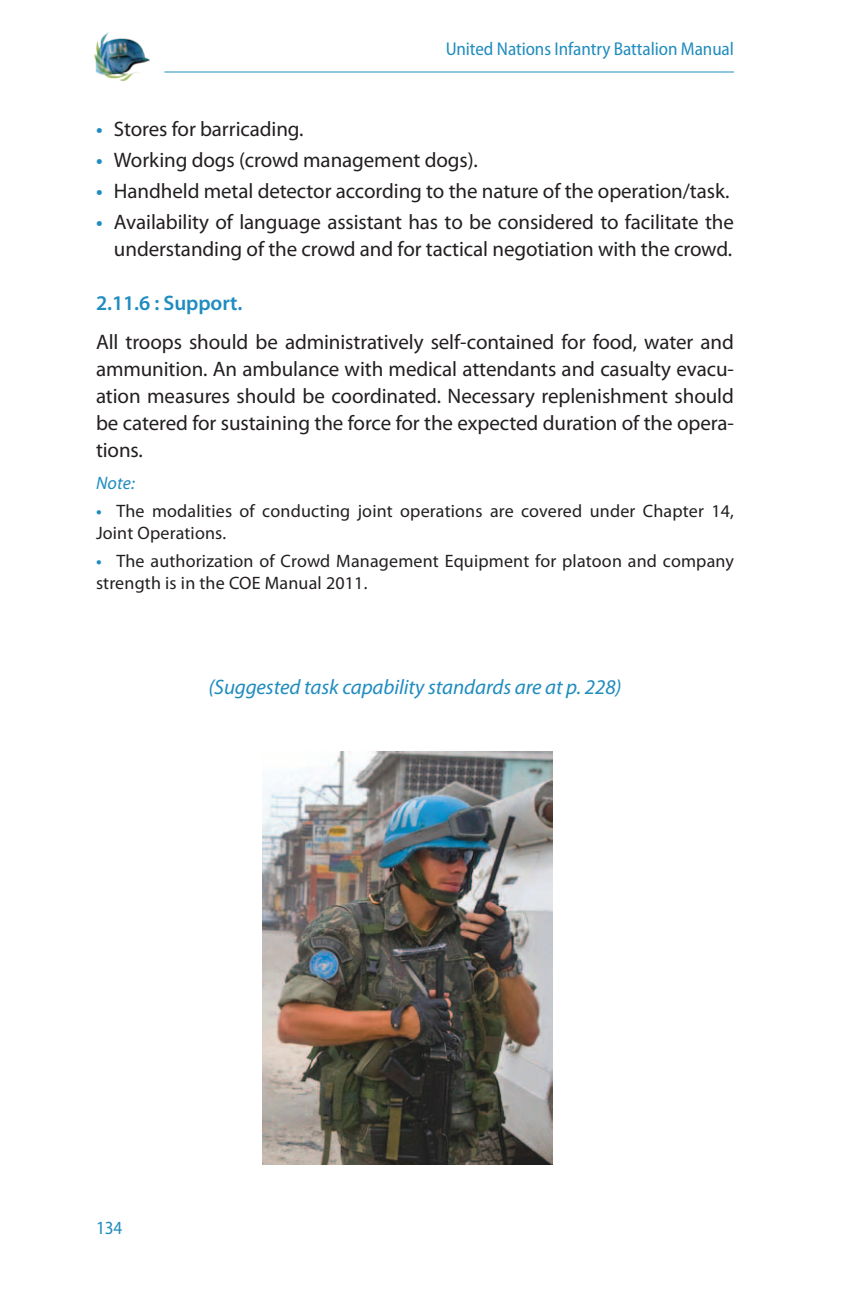
<style>
.page{position:relative;width:864px;height:1296px;background:#fff}
.page>*{position:absolute;margin:0;border:0;box-sizing:border-box;transform-origin:0 0}
.t1{font:21px/27px "Myriad Pro";letter-spacing:-.005em;color:#231f20;text-align:right}
.t2{font:italic 21px "Myriad Pro";letter-spacing:-.005em;color:#208cbf}
.t3{font:600 21px "Myriad Pro";letter-spacing:-.005em;color:#208cbf}
.t4{font:semi-condensed 18.6px "Myriad Pro";letter-spacing:-.005em;color:#208cbf}
.t5{font:18px/22px "Myriad Pro";letter-spacing:.01em;color:#231f20}
.t6{font:italic 18px "Myriad Pro";color:#208cbf}
.s1{font-weight:600;color:#208cbf}
</style>
<div class="page">
<hr style="left:164px;top:72px;width:570px;height:1px;background:#208cbf">
<img style="left:94px;top:32px;width:56px;height:50px">
<img style="left:262px;top:752px;width:291px;height:412px">
<p class="t4" style="left:446px;top:38px;width:290px">United Nations Infantry Battalion Manual</p>
<p class="t1" style="left:96px;top:115px;width:209px"><span class="s1">•</span> Stores for barricading.</p>
<p class="t1" style="left:96px;top:146px;width:383px"><span class="s1">•</span> Working dogs (crowd management dogs).</p>
<p class="t1" style="left:96px;top:177px;width:635px"><span class="s1">•</span> Handheld metal detector according to the nature of the operation/task.</p>
<p class="t1" style="left:96px;top:208px;width:639px"><span class="s1">•</span> Availability of language assistant has to be considered to facilitate the understanding of the crowd and for tactical negotiation with the crowd.</p>
<p class="t3" style="left:96px;top:289px;width:148px">2.11.6 : Support.</p>
<p class="t1" style="left:96px;top:328px;width:640px;text-align:justify">All troops should be administratively self-contained for food, water and ammunition. An ambulance with medical attendants and casualty evacu&shy;ation measures should be coordinated. Necessary replenishment should be catered for sustaining the force for the expected duration of the opera&shy;tions.</p>
<p class="t6" style="left:96px;top:472px;width:41px">Note:</p>
<p class="t5" style="left:96px;top:499px;width:640px"><span class="s1">•</span> The modalities of conducting joint operations are covered under Chapter 14,<br>Joint Operations.</p>
<p class="t5" style="left:96px;top:549px;width:640px"><span class="s1">•</span> The authorization of Crowd Management Equipment for platoon and company strength is in the COE Manual 2011.</p>
<p class="t2" style="left:208px;top:674px;width:415px">(Suggested task capability standards are at p. 228)</p>
<p class="t4" style="left:96px;top:1217px;width:28px">134</p>
</div>
